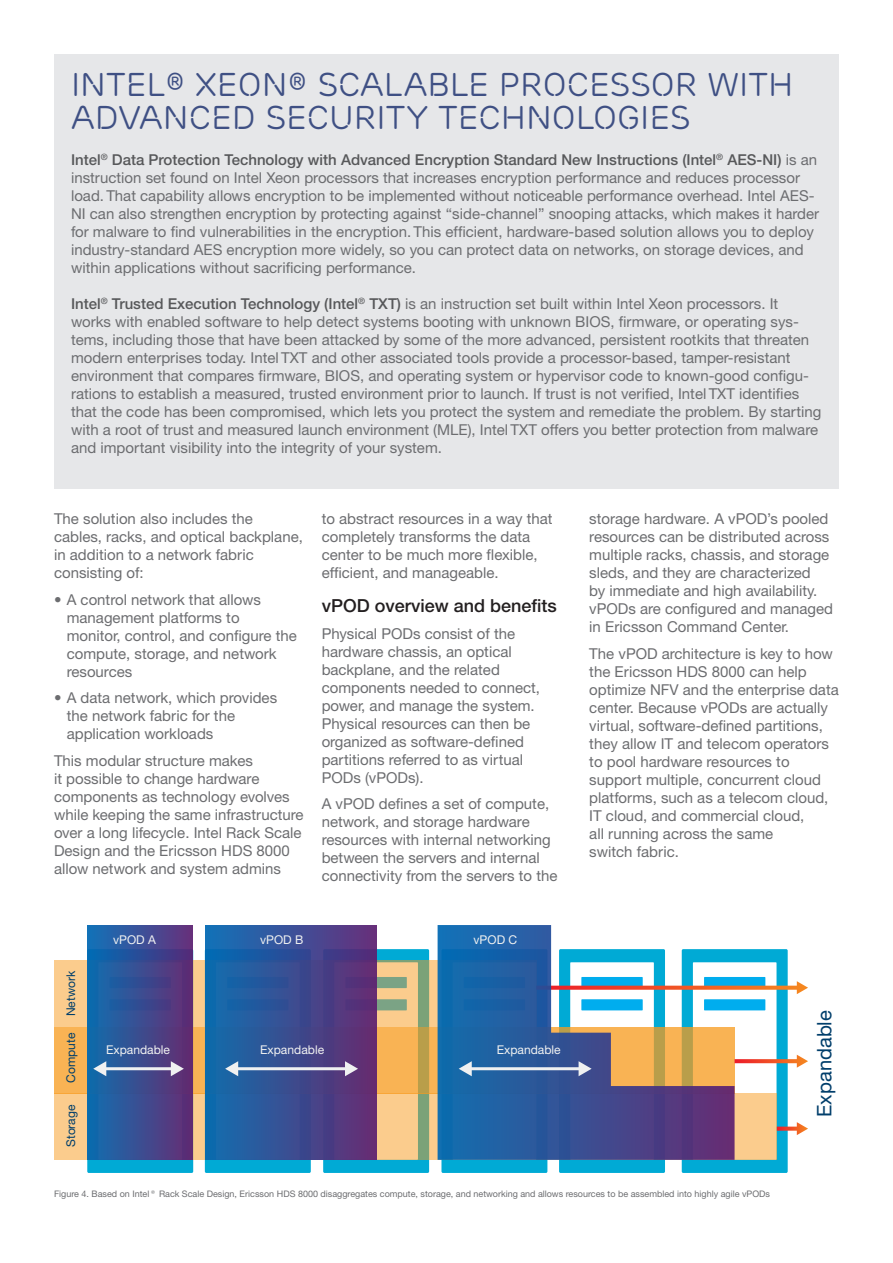
<style>
.page{position:relative;width:893px;height:1263px;background:#fff}
.page>*{position:absolute;margin:0;border:0;box-sizing:border-box;transform-origin:0 0}
.t1{font:33px/33px "Ericsson Capital";color:#3f5084}
.t2{font:20.1px "Ericsson Sans";color:#003e6b}
.t3{font:500 18px "Ericsson Sans";color:#231f20}
.t4{font:15px/18px "Ericsson Sans";color:#6c6d70}
.t5{font:12.15px "Ericsson Sans";color:#f0f1f1}
.t6{font:12.15px "Ericsson Sans";color:#003e6b}
.t7{font:9px "Ericsson Sans";color:#6c6d70}
.s1{font-weight:500;color:#57585a}
</style>
<div class="page">
<div style="left:54px;top:54px;width:785px;height:434px;background:#e6e7e9"></div>
<svg style="left:682px;top:949px;width:106px;height:224px"></svg>
<div style="left:704px;top:977px;width:61px;height:11px;background:#00adee"></div>
<div style="left:704px;top:999px;width:61px;height:11px;background:#00adee"></div>
<svg style="left:54px;top:960px;width:384px;height:67px;background:#f8ca8d"></svg>
<div style="left:54px;top:1027px;width:681px;height:66px;background:#f9b354"></div>
<div style="left:54px;top:1093px;width:723px;height:67px;background:#fbcc8d"></div>
<svg style="left:735px;top:986px;width:62px;height:4px"></svg>
<svg style="left:797px;top:981px;width:11px;height:13px"></svg>
<svg style="left:735px;top:1059px;width:62px;height:4px"></svg>
<svg style="left:797px;top:1055px;width:11px;height:13px"></svg>
<svg style="left:777px;top:1126px;width:20px;height:5px"></svg>
<svg style="left:797px;top:1122px;width:11px;height:13px"></svg>
<div style="left:87px;top:925px;width:106px;height:235px;background:linear-gradient(to right,#1073b9,#66307b)"></div>
<div style="left:205px;top:925px;width:171px;height:235px;background:linear-gradient(to right,#1073b9,#672f7a)"></div>
<svg style="left:438px;top:925px;width:297px;height:235px"></svg>
<svg style="left:87px;top:949px;width:106px;height:224px;background:#385496"></svg>
<hr style="left:236px;top:1067px;width:111px;height:3px;background:#f0f1f1">
<svg style="left:205px;top:949px;width:106px;height:224px;background:#285fa0"></svg>
<svg style="left:323px;top:949px;width:106px;height:224px"></svg>
<hr style="left:470px;top:1067px;width:111px;height:3px;background:#f0f1f1">
<svg style="left:441px;top:949px;width:106px;height:224px;background:#1e67a7"></svg>
<svg style="left:559px;top:949px;width:106px;height:224px"></svg>
<p class="t1" style="left:71px;top:68px;width:724px">INTEL® XEON® SCALABLE PROCESSOR WITH<br>ADVANCED SECURITY TECHNOLOGIES</p>
<p class="t4" style="left:71px;top:151px;width:750px"><span class="s1">Intel</span><sup>®</sup> <span class="s1">Data Protection Technology with Advanced Encryption Standard New Instructions (Intel</span><sup>®</sup> <span class="s1">AES-NI)</span> is an instruction set found on Intel Xeon processors that increases encryption performance and reduces processor load. That capability allows encryption to be implemented without noticeable performance overhead. Intel AES-NI can also strengthen encryption by protecting against “side-channel” snooping attacks, which makes it harder for malware to find vulnerabilities in the encryption. This efficient, hardware-based solution allows you to deploy industry-standard AES encryption more widely, so you can protect data on networks, on storage devices, and within applications without sacrificing performance.</p>
<p class="t4" style="left:71px;top:295px;width:752px"><span class="s1">Intel</span><sup>®</sup> <span class="s1">Trusted Execution Technology (Intel</span><sup>®</sup> <span class="s1">TXT)</span> is an instruction set built within Intel Xeon processors. It works with enabled software to help detect systems booting with unknown BIOS, firmware, or operating sys&shy;tems, including those that have been attacked by some of the more advanced, persistent rootkits that threaten modern enterprises today. Intel TXT and other associated tools provide a processor-based, tamper-resistant environment that compares firmware, BIOS, and operating system or hypervisor code to known-good configu&shy;rations to establish a measured, trusted environment prior to launch. If trust is not verified, Intel TXT identifies that the code has been compromised, which lets you protect the system and remediate the problem. By starting with a root of trust and measured launch environment (MLE), Intel TXT offers you better protection from malware and important visibility into the integrity of your system.</p>
<p class="t4" style="left:54px;top:510px;width:250px">The solution also includes the cables, racks, and optical backplane, in addition to a network fabric consisting of:</p>
<p class="t4" style="left:67px;top:591px;width:232px;text-indent:-13px">• A control network that allows management platforms to monitor, control, and configure the compute, storage, and network resources</p>
<p class="t4" style="left:67px;top:689px;width:212px;text-indent:-13px">• A data network, which provides the network fabric for the application workloads</p>
<p class="t4" style="left:54px;top:752px;width:251px">This modular structure makes<br>it possible to change hardware components as technology evolves while keeping the same infrastructure over a long lifecycle. Intel Rack Scale Design and the Ericsson HDS 8000 allow network and system admins</p>
<p class="t4" style="left:322px;top:510px;width:232px">to abstract resources in a way that completely transforms the data center to be much more flexible, efficient, and manageable.</p>
<p class="t3" style="left:322px;top:596px;width:237px">vPOD overview and benefits</p>
<p class="t4" style="left:322px;top:624px;width:220px">Physical PODs consist of the hardware chassis, an optical backplane, and the related components needed to connect, power, and manage the system.<br>Physical resources can then be organized as software-defined partitions referred to as virtual<br>PODs (vPODs).</p>
<p class="t4" style="left:322px;top:795px;width:237px">A vPOD defines a set of compute, network, and storage hardware resources with internal networking between the servers and internal connectivity from the servers to the</p>
<p class="t6" style="left:64px;top:1016px;width:47px;rotate:-90deg">Network</p>
<p class="t6" style="left:64px;top:1083px;width:52px;rotate:-90deg">Compute</p>
<p class="t6" style="left:64px;top:1147px;width:44px;rotate:-90deg">Storage</p>
<p class="t5" style="left:113px;top:933px;width:44px">vPOD A</p>
<p class="t5" style="left:260px;top:933px;width:45px">vPOD B</p>
<p class="t5" style="left:474px;top:933px;width:45px">vPOD C</p>
<p class="t5" style="left:106px;top:1043px;width:65px">Expandable</p>
<p class="t5" style="left:260px;top:1043px;width:65px">Expandable</p>
<p class="t5" style="left:497px;top:1043px;width:65px">Expandable</p>
<p class="t4" style="left:589px;top:510px;width:245px">storage hardware. A vPOD’s pooled resources can be distributed across multiple racks, chassis, and storage sleds, and they are characterized<br>by immediate and high availability. vPODs are configured and managed in Ericsson Command Center.</p>
<p class="t4" style="left:589px;top:645px;width:251px">The vPOD architecture is key to how the Ericsson HDS 8000 can help optimize NFV and the enterprise data center. Because vPODs are actually virtual, software-defined partitions, they allow IT and telecom operators to pool hardware resources to support multiple, concurrent cloud platforms, such as a telecom cloud,<br>IT cloud, and commercial cloud,<br>all running across the same<br>switch fabric.</p>
<p class="t2" style="left:813px;top:1117px;width:108px;rotate:-90deg">Expandable</p>
<p class="t7" style="left:54px;top:1189px;width:718px">Figure 4. Based on Intel® Rack Scale Design, Ericsson HDS 8000 disaggregates compute, storage, and networking and allows resources to be assembled into highly agile vPODs</p>
</div>
